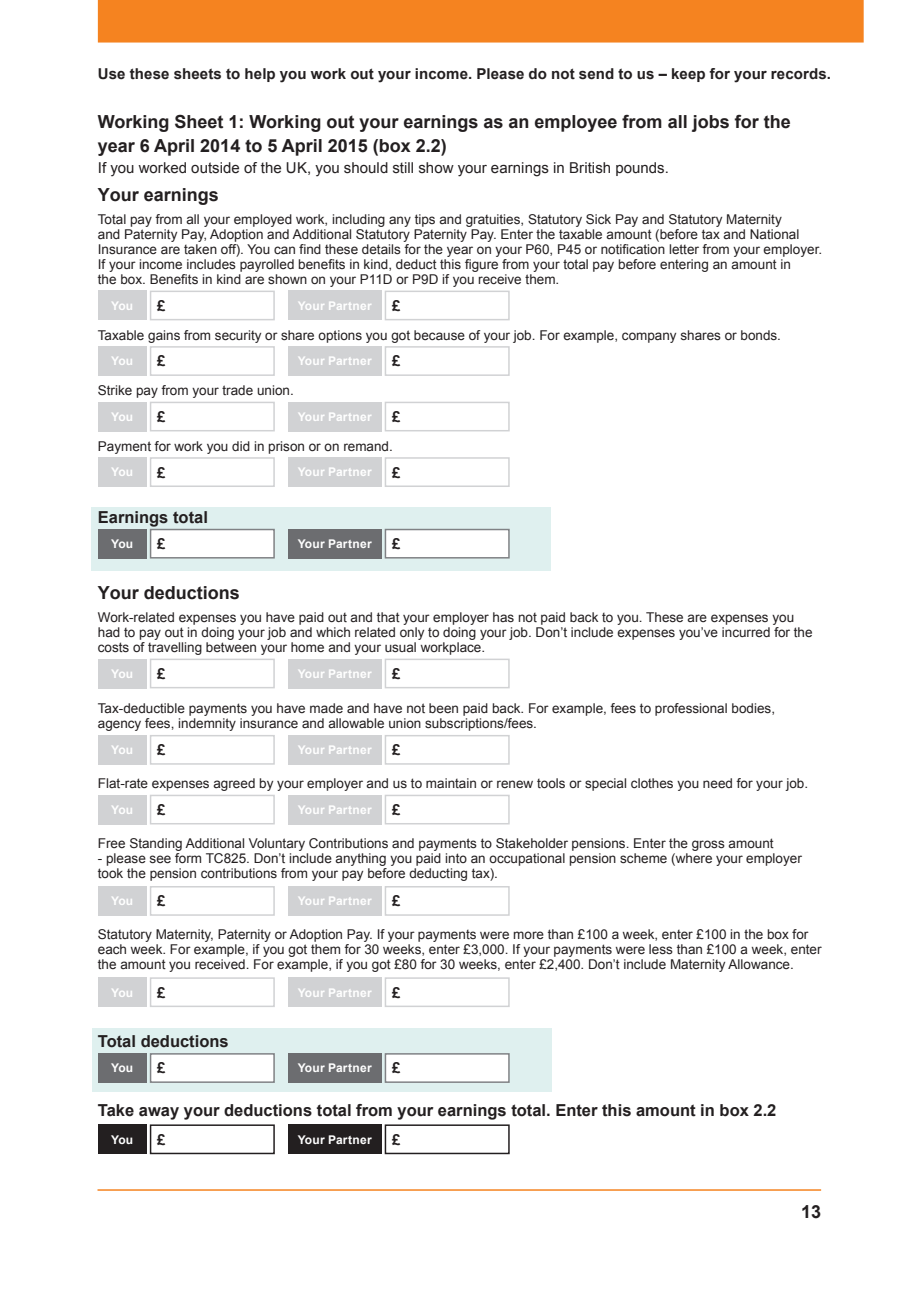
<style>
.page{position:relative;width:919px;height:1289px;background:#fff}
.page>*{position:absolute;margin:0;border:0;box-sizing:border-box;transform-origin:0 0}
.t1{font:700 18px/24px "Arial";color:#231f20}
.t2{font:700 16.5px "Arial";color:#231f20}
.t3{font:700 15px "Arial";letter-spacing:.005em;color:#231f20}
.t4{font:15px "Arial";letter-spacing:.005em;color:#231f20}
.t5{font:13.5px/15px "Arial";color:#231f20}
.t6{font:700 12px "Arial";letter-spacing:.015em;color:#fff}
</style>
<div class="page">
<div style="left:92px;top:1028px;width:460px;height:64px;background:#dff0ef"></div>
<div style="left:91px;top:506px;width:460px;height:64px;background:#dff0ef"></div>
<div style="left:98px;top:290px;width:48px;height:30px;background:#d1d2d4"></div>
<div style="left:150px;top:290px;width:125px;height:30px;border:2px solid #d1d2d4"></div>
<div style="left:288px;top:290px;width:93px;height:30px;background:#d1d2d4"></div>
<div style="left:384px;top:290px;width:125px;height:30px;border:2px solid #d1d2d4"></div>
<div style="left:98px;top:346px;width:48px;height:30px;background:#d1d2d4"></div>
<div style="left:150px;top:346px;width:125px;height:30px;border:2px solid #d1d2d4"></div>
<div style="left:288px;top:346px;width:93px;height:30px;background:#d1d2d4"></div>
<div style="left:384px;top:346px;width:125px;height:30px;border:2px solid #d1d2d4"></div>
<div style="left:98px;top:401px;width:48px;height:30px;background:#d1d2d4"></div>
<div style="left:150px;top:401px;width:125px;height:30px;border:2px solid #d1d2d4"></div>
<div style="left:288px;top:401px;width:93px;height:30px;background:#d1d2d4"></div>
<div style="left:384px;top:401px;width:125px;height:30px;border:2px solid #d1d2d4"></div>
<div style="left:98px;top:457px;width:48px;height:30px;background:#d1d2d4"></div>
<div style="left:150px;top:457px;width:125px;height:30px;border:2px solid #d1d2d4"></div>
<div style="left:288px;top:457px;width:93px;height:30px;background:#d1d2d4"></div>
<div style="left:384px;top:457px;width:125px;height:30px;border:2px solid #d1d2d4"></div>
<div style="left:98px;top:529px;width:48px;height:29px;background:#6c6d70"></div>
<div style="left:150px;top:529px;width:124px;height:29px;background:#fff"></div>
<div style="left:150px;top:529px;width:125px;height:29px;border:2px solid #808285"></div>
<div style="left:288px;top:529px;width:93px;height:29px;background:#6c6d70"></div>
<div style="left:385px;top:529px;width:124px;height:29px;background:#fff"></div>
<div style="left:384px;top:529px;width:125px;height:29px;border:2px solid #808285"></div>
<div style="left:98px;top:658px;width:48px;height:30px;background:#d1d2d4"></div>
<div style="left:150px;top:658px;width:125px;height:30px;border:2px solid #d1d2d4"></div>
<div style="left:288px;top:658px;width:93px;height:30px;background:#d1d2d4"></div>
<div style="left:384px;top:658px;width:125px;height:30px;border:2px solid #d1d2d4"></div>
<div style="left:98px;top:735px;width:48px;height:29px;background:#d1d2d4"></div>
<div style="left:150px;top:735px;width:125px;height:29px;border:2px solid #d1d2d4"></div>
<div style="left:288px;top:735px;width:93px;height:29px;background:#d1d2d4"></div>
<div style="left:384px;top:735px;width:125px;height:29px;border:2px solid #d1d2d4"></div>
<div style="left:98px;top:794px;width:48px;height:30px;background:#d1d2d4"></div>
<div style="left:150px;top:794px;width:125px;height:30px;border:2px solid #d1d2d4"></div>
<div style="left:288px;top:794px;width:93px;height:30px;background:#d1d2d4"></div>
<div style="left:384px;top:794px;width:125px;height:30px;border:2px solid #d1d2d4"></div>
<div style="left:98px;top:886px;width:48px;height:29px;background:#d1d2d4"></div>
<div style="left:150px;top:886px;width:125px;height:29px;border:2px solid #d1d2d4"></div>
<div style="left:288px;top:886px;width:93px;height:29px;background:#d1d2d4"></div>
<div style="left:384px;top:886px;width:125px;height:29px;border:2px solid #d1d2d4"></div>
<div style="left:98px;top:977px;width:48px;height:30px;background:#d1d2d4"></div>
<div style="left:150px;top:977px;width:125px;height:30px;border:2px solid #d1d2d4"></div>
<div style="left:288px;top:977px;width:93px;height:30px;background:#d1d2d4"></div>
<div style="left:384px;top:977px;width:125px;height:30px;border:2px solid #d1d2d4"></div>
<div style="left:98px;top:1053px;width:48px;height:29px;background:#6c6d70"></div>
<div style="left:150px;top:1053px;width:124px;height:29px;background:#fff"></div>
<div style="left:150px;top:1053px;width:125px;height:29px;border:2px solid #808285"></div>
<div style="left:288px;top:1053px;width:93px;height:29px;background:#6c6d70"></div>
<div style="left:385px;top:1053px;width:124px;height:29px;background:#fff"></div>
<div style="left:384px;top:1053px;width:125px;height:29px;border:2px solid #808285"></div>
<div style="left:98px;top:1124px;width:48px;height:30px;background:#231f20"></div>
<div style="left:150px;top:1124px;width:125px;height:30px;border:2px solid #231f20"></div>
<div style="left:288px;top:1124px;width:93px;height:30px;background:#231f20"></div>
<div style="left:384px;top:1124px;width:125px;height:30px;border:2px solid #231f20"></div>
<hr style="left:97px;top:1189px;width:724px;height:1px;background:#f58320">
<div style="left:98px;top:0;width:765px;height:43px;background:#f58320"></div>
<p class="t3" style="left:98px;top:64px;width:734px">Use these sheets to help you work out your income. Please do not send to us – keep for your records.</p>
<h1 class="t1" style="left:98px;top:110px;width:694px">Working Sheet 1: Working out your earnings as an employee from all jobs for the year 6 April 2014 to 5 April 2015 (box 2.2)</h1>
<p class="t4" style="left:98px;top:158px;width:572px">If you worked outside of the UK, you should still show your earnings in British pounds.</p>
<h1 class="t1" style="left:98px;top:183px;width:123px">Your earnings</h1>
<p class="t5" style="left:98px;top:212px;width:725px">Total pay from all your employed work, including any tips and gratuities, Statutory Sick Pay and Statutory Maternity<br>and Paternity Pay, Adoption and Additional Statutory Paternity Pay. Enter the taxable amount (before tax and National Insurance are taken off). You can find these details for the year on your P60, P45 or notification letter from your employer.<br>If your income includes payrolled benefits in kind, deduct this figure from your total pay before entering an amount in<br>the box. Benefits in kind are shown on your P11D or P9D if you receive them.</p>
<p class="t6" style="left:111px;top:298px;width:24px">You</p>
<p class="t3" style="left:157px;top:296px;width:10px">£</p>
<p class="t6" style="left:298px;top:298px;width:75px">Your Partner</p>
<p class="t3" style="left:392px;top:296px;width:10px">£</p>
<p class="t5" style="left:98px;top:327px;width:684px">Taxable gains from security or share options you got because of your job. For example, company shares or bonds.</p>
<p class="t6" style="left:111px;top:353px;width:24px">You</p>
<p class="t3" style="left:157px;top:351px;width:10px">£</p>
<p class="t6" style="left:298px;top:353px;width:75px">Your Partner</p>
<p class="t3" style="left:392px;top:351px;width:10px">£</p>
<p class="t5" style="left:98px;top:383px;width:197px">Strike pay from your trade union.</p>
<p class="t6" style="left:111px;top:409px;width:24px">You</p>
<p class="t3" style="left:157px;top:407px;width:10px">£</p>
<p class="t6" style="left:298px;top:409px;width:75px">Your Partner</p>
<p class="t3" style="left:392px;top:407px;width:10px">£</p>
<p class="t5" style="left:98px;top:438px;width:296px">Payment for work you did in prison or on remand.</p>
<p class="t6" style="left:111px;top:464px;width:24px">You</p>
<p class="t3" style="left:157px;top:462px;width:10px">£</p>
<p class="t6" style="left:298px;top:464px;width:75px">Your Partner</p>
<p class="t3" style="left:392px;top:462px;width:10px">£</p>
<p class="t2" style="left:98px;top:506px;width:112px">Earnings total</p>
<p class="t6" style="left:111px;top:536px;width:24px">You</p>
<p class="t3" style="left:157px;top:534px;width:10px">£</p>
<p class="t6" style="left:298px;top:536px;width:75px">Your Partner</p>
<p class="t3" style="left:392px;top:534px;width:10px">£</p>
<h1 class="t1" style="left:98px;top:581px;width:144px">Your deductions</h1>
<p class="t5" style="left:98px;top:610px;width:716px">Work-related expenses you have paid out and that your employer has not paid back to you. These are expenses you had to pay out in doing your job and which related only to doing your job. Don’t include expenses you’ve incurred for the costs of travelling between your home and your usual workplace.</p>
<p class="t6" style="left:111px;top:665px;width:24px">You</p>
<p class="t3" style="left:157px;top:663px;width:10px">£</p>
<p class="t6" style="left:298px;top:665px;width:75px">Your Partner</p>
<p class="t3" style="left:392px;top:663px;width:10px">£</p>
<p class="t5" style="left:98px;top:701px;width:678px">Tax-deductible payments you have made and have not been paid back. For example, fees to professional bodies, agency fees, indemnity insurance and allowable union subscriptions/fees.</p>
<p class="t6" style="left:111px;top:742px;width:24px">You</p>
<p class="t3" style="left:157px;top:740px;width:10px">£</p>
<p class="t6" style="left:298px;top:742px;width:75px">Your Partner</p>
<p class="t3" style="left:392px;top:740px;width:10px">£</p>
<p class="t5" style="left:98px;top:776px;width:711px">Flat-rate expenses agreed by your employer and us to maintain or renew tools or special clothes you need for your job.</p>
<p class="t6" style="left:111px;top:801px;width:24px">You</p>
<p class="t3" style="left:157px;top:800px;width:10px">£</p>
<p class="t6" style="left:298px;top:801px;width:75px">Your Partner</p>
<p class="t3" style="left:392px;top:800px;width:10px">£</p>
<p class="t5" style="left:98px;top:835px;width:677px">Free Standing Additional Voluntary Contributions and payments to Stakeholder pensions. Enter the gross amount</p>
<p class="t5" style="left:98px;top:850px;width:705px">- please see form TC825. Don’t include anything you paid into an occupational pension scheme (where your employer took the pension contributions from your pay before deducting tax).</p>
<p class="t6" style="left:111px;top:893px;width:24px">You</p>
<p class="t3" style="left:157px;top:891px;width:10px">£</p>
<p class="t6" style="left:298px;top:893px;width:75px">Your Partner</p>
<p class="t3" style="left:392px;top:891px;width:10px">£</p>
<p class="t5" style="left:98px;top:927px;width:725px">Statutory Maternity, Paternity or Adoption Pay. If your payments were more than £100 a week, enter £100 in the box for each week. For example, if you got them for 30 weeks, enter £3,000. If your payments were less than £100 a week, enter the amount you received. For example, if you got £80 for 30 weeks, enter £2,400. Don’t include Maternity Allowance.</p>
<p class="t6" style="left:111px;top:984px;width:24px">You</p>
<p class="t3" style="left:157px;top:982px;width:10px">£</p>
<p class="t6" style="left:298px;top:984px;width:75px">Your Partner</p>
<p class="t3" style="left:392px;top:982px;width:10px">£</p>
<p class="t2" style="left:98px;top:1030px;width:132px">Total deductions</p>
<p class="t6" style="left:111px;top:1060px;width:24px">You</p>
<p class="t3" style="left:157px;top:1058px;width:10px">£</p>
<p class="t6" style="left:298px;top:1060px;width:75px">Your Partner</p>
<p class="t3" style="left:392px;top:1058px;width:10px">£</p>
<p class="t2" style="left:98px;top:1099px;width:680px">Take away your deductions total from your earnings total. Enter this amount in box 2.2</p>
<p class="t6" style="left:111px;top:1131px;width:24px">You</p>
<p class="t3" style="left:157px;top:1129px;width:10px">£</p>
<p class="t6" style="left:298px;top:1131px;width:75px">Your Partner</p>
<p class="t3" style="left:392px;top:1129px;width:10px">£</p>
<h1 class="t1" style="left:801px;top:1200px;width:22px">13</h1>
</div>
